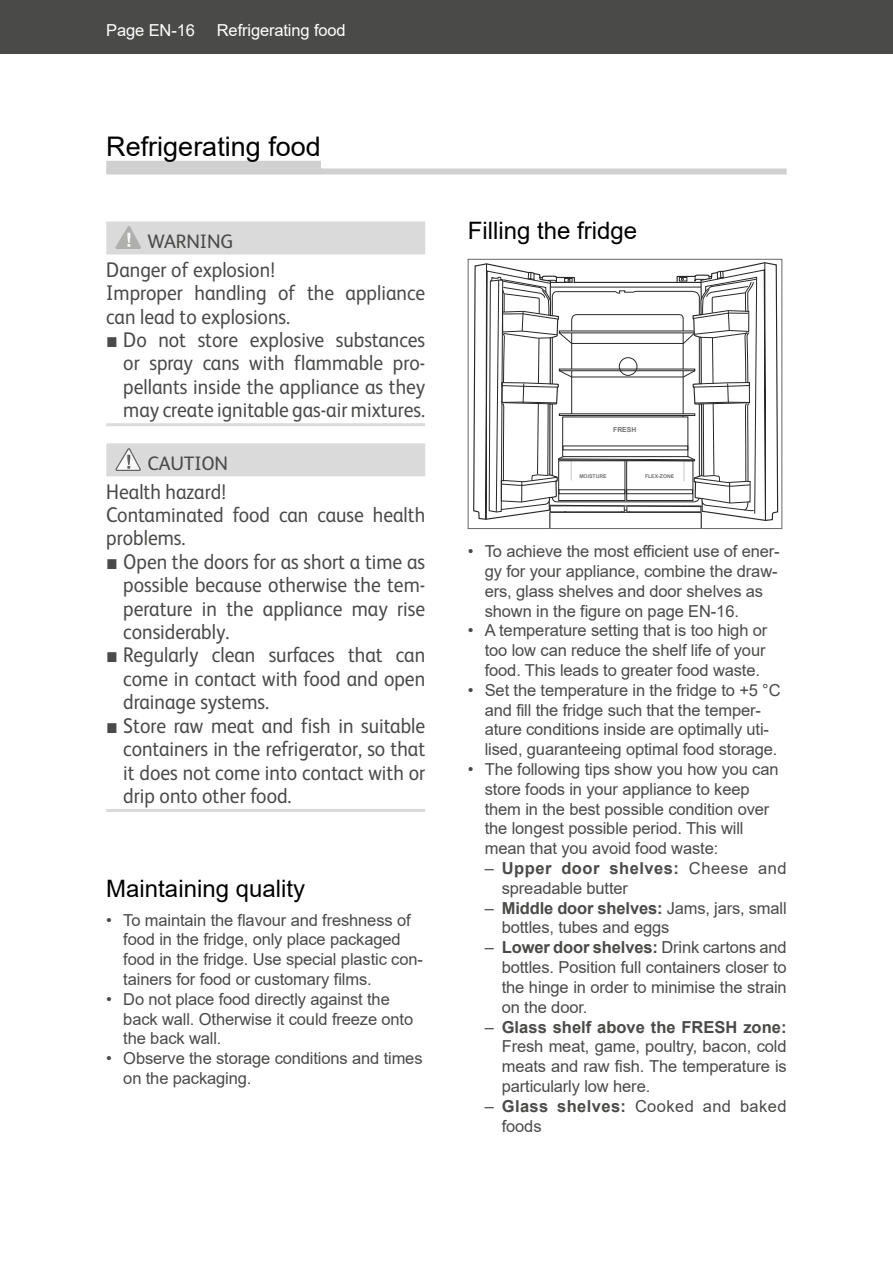
<style>
.page{position:relative;width:893px;height:1263px;background:#fff}
.page>*{position:absolute;margin:0;border:0;box-sizing:border-box;transform-origin:0 0}
.t1{font:27px "Arial";color:#000}
.t2{font:24px "Arial";color:#000}
.t3{font:21.3px/23.4px "FS Albert";color:#4a4a49;text-align:justify;scale:.92 1}
.t4{font:19.5px "FS Albert";letter-spacing:-.005em;color:#4a4a49}
.t5{font:16.5px/19.8px "Arial";letter-spacing:-.01em;color:#4a4a49}
.t6{font:16.5px/19.8px "Arial";letter-spacing:.025em;color:#4a4a49}
.t7{font:16.5px "Arial";letter-spacing:-.01em;color:#fff}
.t8{font:700 6.9px "Arial";color:#575756}
.t9{font:700 5.1px "Arial";color:#575756}
.s1{font-family:"Arial"}
.s2{font-weight:700}
</style>
<div class="page">
<div style="left:106px;top:221px;width:319px;height:33px;background:#dadada"></div>
<hr style="left:106px;top:423px;width:319px;height:3px;background:#dadada">
<div style="left:106px;top:443px;width:319px;height:33px;background:#dadada"></div>
<hr style="left:106px;top:809px;width:319px;height:3px;background:#dadada">
<svg style="left:116px;top:226px;width:25px;height:23px"></svg>
<svg style="left:116px;top:448px;width:25px;height:23px"></svg>
<svg style="left:473px;top:262px;width:306px;height:265px"></svg>
<div style="left:468px;top:259px;width:314px;height:270px;border:1px solid #4a4a49"></div>
<div style="left:106px;top:161px;width:215px;height:12px;background:#d0d0d0"></div>
<div style="left:106px;top:168px;width:681px;height:6px;background:#d0d0d0"></div>
<div style="left:0;top:0;width:893px;height:54px;background:#4a4a49"></div>
<p class="t7" style="left:106px;top:19px;width:90px">Page EN-16</p>
<p class="t7" style="left:217px;top:19px;width:130px">Refrigerating food</p>
<h1 class="t1" style="left:106px;top:128px;width:216px">Refrigerating food</h1>
<p class="t4" style="left:148px;top:228px;width:87px">WARNING</p>
<p class="t3" style="left:106px;top:257px;width:348px;text-align:left">Danger of explosion!<br>Improper handling of the appliance can lead to explosions.</p>
<p class="t3" style="left:123px;top:327px;width:330px;text-indent:-17px"><span class="s1">■</span> Do not store explosive substances or spray cans with flammable pro&shy;pellants inside the appliance as they may create ignitable gas-air mixtures.</p>
<p class="t4" style="left:147px;top:450px;width:82px">CAUTION</p>
<p class="t3" style="left:106px;top:479px;width:348px;text-align:left">Health hazard!<br>Contaminated food can cause health problems.</p>
<p class="t3" style="left:123px;top:549px;width:330px;text-indent:-17px"><span class="s1">■</span> Open the doors for as short a time as possible because otherwise the tem&shy;perature in the appliance may rise considerably.</p>
<p class="t3" style="left:123px;top:642px;width:330px;text-indent:-17px"><span class="s1">■</span> Regularly clean surfaces that can come in contact with food and open drainage systems.</p>
<p class="t3" style="left:123px;top:713px;width:330px;text-indent:-17px"><span class="s1">■</span> Store raw meat and fish in suitable containers in the refrigerator, so that it does not come into contact with or drip onto other food.</p>
<h2 class="t2" style="left:106px;top:872px;width:200px">Maintaining quality</h2>
<p class="t5" style="left:123px;top:910px;width:301px;text-indent:-17px">• To maintain the flavour and freshness of food in the fridge, only place packaged food in the fridge. Use special plastic con&shy;tainers for food or customary films.</p>
<p class="t5" style="left:123px;top:989px;width:291px;text-indent:-17px">• Do not place food directly against the back wall. Otherwise it could freeze onto the back wall.</p>
<p class="t5" style="left:123px;top:1048px;width:301px;text-indent:-17px">• Observe the storage conditions and times on the packaging.</p>
<h2 class="t2" style="left:468px;top:214px;width:171px">Filling the fridge</h2>
<p class="t8" style="left:613px;top:425px;width:25px">FRESH</p>
<p class="t9" style="left:579px;top:472px;width:29px">MOISTURE</p>
<p class="t9" style="left:645px;top:472px;width:31px">FLEX-ZONE</p>
<p class="t5" style="left:485px;top:541px;width:296px;text-indent:-17px">• To achieve the most efficient use of ener&shy;gy for your appliance, combine the draw&shy;ers, glass shelves and door shelves as shown in the figure on page EN-16.</p>
<p class="t5" style="left:485px;top:621px;width:284px;text-align:justify;text-indent:-17px">• A temperature setting that is too high or too low can reduce the shelf life of your food. This leads to greater food waste.</p>
<p class="t5" style="left:485px;top:680px;width:297px;text-indent:-17px">• Set the temperature in the fridge to +5 °C and fill the fridge such that the temper&shy;ature conditions inside are optimally uti&shy;lised, guaranteeing optimal food storage.</p>
<p class="t5" style="left:485px;top:759px;width:295px;text-indent:-17px">• The following tips show you how you can store foods in your appliance to keep them in the best possible condition over the longest possible period. This will mean that you avoid food waste:</p>
<p class="t5" style="left:502px;top:858px;width:286px;text-indent:-17px">– <span class="s2">Upper door shelves:</span> Cheese and spreadable butter</p>
<p class="t5" style="left:502px;top:898px;width:286px;text-indent:-17px">– <span class="s2">Middle door shelves:</span> Jams, jars, small bottles, tubes and eggs</p>
<p class="t5" style="left:502px;top:937px;width:287px;text-align:justify;text-indent:-17px">– <span class="s2">Lower door shelves:</span> Drink cartons and bottles. Position full containers closer to the hinge in order to minimise the strain on the door.</p>
<p class="t5" style="left:502px;top:1017px;width:286px;text-align:justify;text-indent:-17px">– <span class="s2">Glass shelf above the FRESH zone:<br></span>Fresh meat, game, poultry, bacon, cold meats and raw fish. The temperature is particularly low here.</p>
<p class="t6" style="left:502px;top:1096px;width:286px;text-indent:-17px">– <span class="s2">Glass shelves:</span> Cooked and baked foods</p>
</div>
